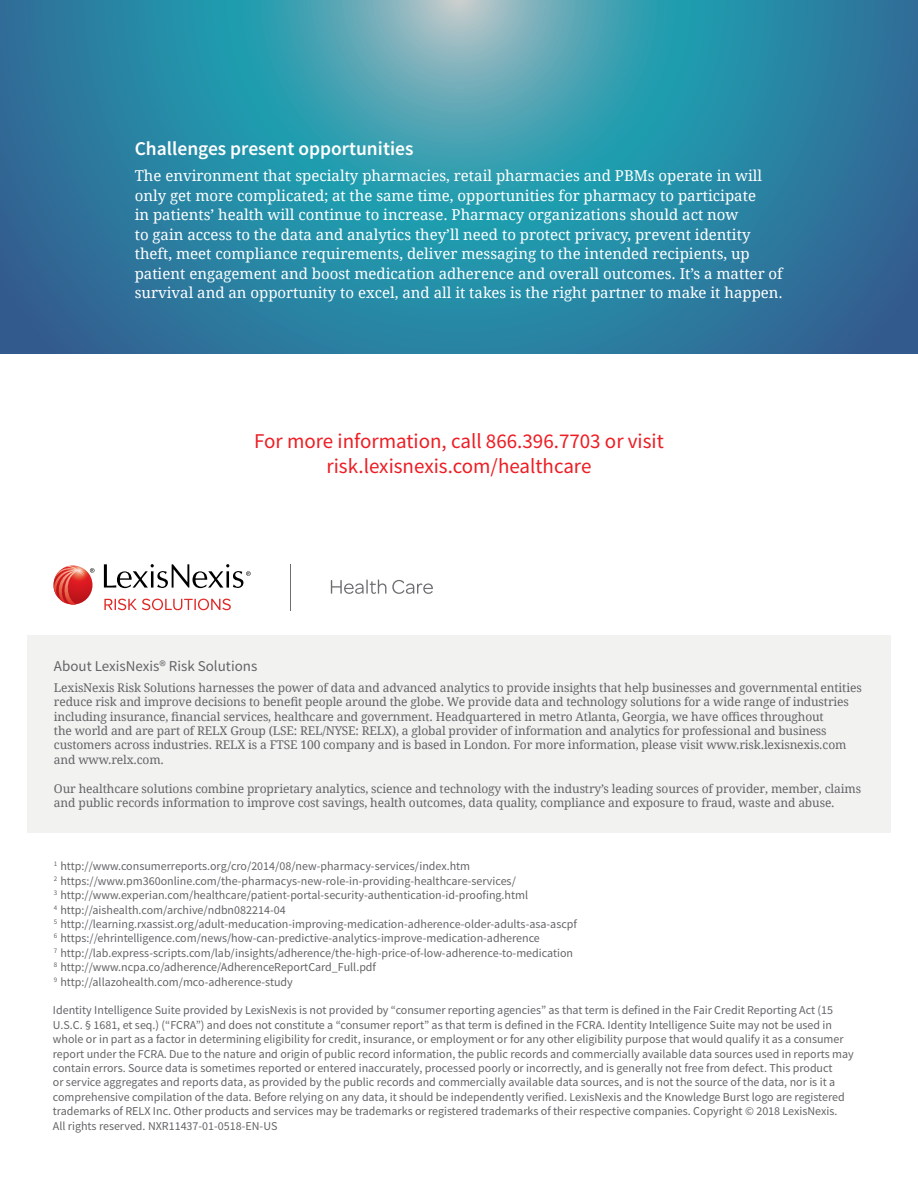
<style>
.page{position:relative;width:918px;height:1188px;background:#fff}
.page>*{position:absolute;margin:0;border:0;box-sizing:border-box;transform-origin:0 0}
.t1{font:21px/25.2px "Source Sans Pro";color:#ed1d24;text-align:center}
.t2{font:600 19.5px "Source Sans Pro";color:#fff}
.t3{font:15px/19.5px "Droid Serif";color:#fff}
.t4{font:15px "Source Sans Pro";color:#636466}
.t5{font:12px/14.4px "Source Sans Pro";color:#636466}
.t6{font:12px/14.4px "Droid Serif";letter-spacing:-.01em;color:#636466}
</style>
<div class="page">
<div style="left:27px;top:636px;width:864px;height:197px;background:#f2f2f1"></div>
<svg style="left:0;top:0;width:918px;height:354px;background:#3188a5"></svg>
<svg style="left:104px;top:599px;width:127px;height:11px"></svg>
<svg style="left:104px;top:564px;width:147px;height:24px"></svg>
<svg style="left:53px;top:565px;width:40px;height:40px"></svg>
<svg style="left:54px;top:566px;width:40px;height:39px"></svg>
<hr style="left:290px;top:564px;width:1px;height:46px;background:#6d6e71">
<svg style="left:331px;top:579px;width:55px;height:15px"></svg>
<svg style="left:392px;top:580px;width:41px;height:14px"></svg>
<h2 class="t2" style="left:135px;top:136px;width:280px">Challenges present opportunities</h2>
<p class="t3" style="left:135px;top:166px;width:650px">The environment that specialty pharmacies, retail pharmacies and PBMs operate in will only get more complicated; at the same time, opportunities for pharmacy to participate<br>in patients’ health will continue to increase. Pharmacy organizations should act now<br>to gain access to the data and analytics they’ll need to protect privacy, prevent identity theft, meet compliance requirements, deliver messaging to the intended recipients, up patient engagement and boost medication adherence and overall outcomes. It’s a matter of survival and an opportunity to excel, and all it takes is the right partner to make it happen.</p>
<h1 class="t1" style="left:254px;top:429px;width:411px">For more information, call 866.396.7703 or visit risk.lexisnexis.com/healthcare</h1>
<p class="t4" style="left:54px;top:656px;width:205px">About LexisNexis® Risk Solutions</p>
<p class="t6" style="left:54px;top:680px;width:809px">LexisNexis Risk Solutions harnesses the power of data and advanced analytics to provide insights that help businesses and governmental entities reduce risk and improve decisions to benefit people around the globe. We provide data and technology solutions for a wide range of industries including insurance, financial services, healthcare and government. Headquartered in metro Atlanta, Georgia, we have offices throughout<br>the world and are part of RELX Group (LSE: REL/NYSE: RELX), a global provider of information and analytics for professional and business customers across industries. RELX is a FTSE 100 company and is based in London. For more information, please visit www.risk.lexisnexis.com and www.relx.com.</p>
<p class="t6" style="left:54px;top:781px;width:809px">Our healthcare solutions combine proprietary analytics, science and technology with the industry’s leading sources of provider, member, claims and public records information to improve cost savings, health outcomes, data quality, compliance and exposure to fraud, waste and abuse.</p>
<p class="t5" style="left:54px;top:859px;width:525px"><sup>1</sup> http://www.consumerreports.org/cro/2014/08/new-pharmacy-services/index.htm<br><sup>2</sup> https://www.pm360online.com/the-pharmacys-new-role-in-providing-healthcare-services/<br><sup>3</sup> http://www.experian.com/healthcare/patient-portal-security-authentication-id-proofing.html<br><sup>4</sup> http://aishealth.com/archive/ndbn082214-04<br><sup>5</sup> http://learning.rxassist.org/adult-meducation-improving-medication-adherence-older-adults-asa-ascpf <sup>6</sup> https://ehrintelligence.com/news/how-can-predictive-analytics-improve-medication-adherence<br><sup>7</sup> http://lab.express-scripts.com/lab/insights/adherence/the-high-price-of-low-adherence-to-medication <sup>8</sup> http://www.ncpa.co/adherence/AdherenceReportCard_Full.pdf<br><sup>9</sup> http://allazohealth.com/mco-adherence-study</p>
<p class="t5" style="left:53px;top:1003px;width:803px">Identity Intelligence Suite provided by LexisNexis is not provided by “consumer reporting agencies” as that term is defined in the Fair Credit Reporting Act (15<br>U.S.C. § 1681, et seq.) (“FCRA”) and does not constitute a “consumer report” as that term is defined in the FCRA. Identity Intelligence Suite may not be used in whole or in part as a factor in determining eligibility for credit, insurance, or employment or for any other eligibility purpose that would qualify it as a consumer report under the FCRA. Due to the nature and origin of public record information, the public records and commercially available data sources used in reports may contain errors. Source data is sometimes reported or entered inaccurately, processed poorly or incorrectly, and is generally not free from defect. This product<br>or service aggregates and reports data, as provided by the public records and commercially available data sources, and is not the source of the data, nor is it a comprehensive compilation of the data. Before relying on any data, it should be independently verified. LexisNexis and the Knowledge Burst logo are registered trademarks of RELX Inc. Other products and services may be trademarks or registered trademarks of their respective companies. Copyright © 2018 LexisNexis.<br>All rights reserved. NXR11437-01-0518-EN-US</p>
</div>
